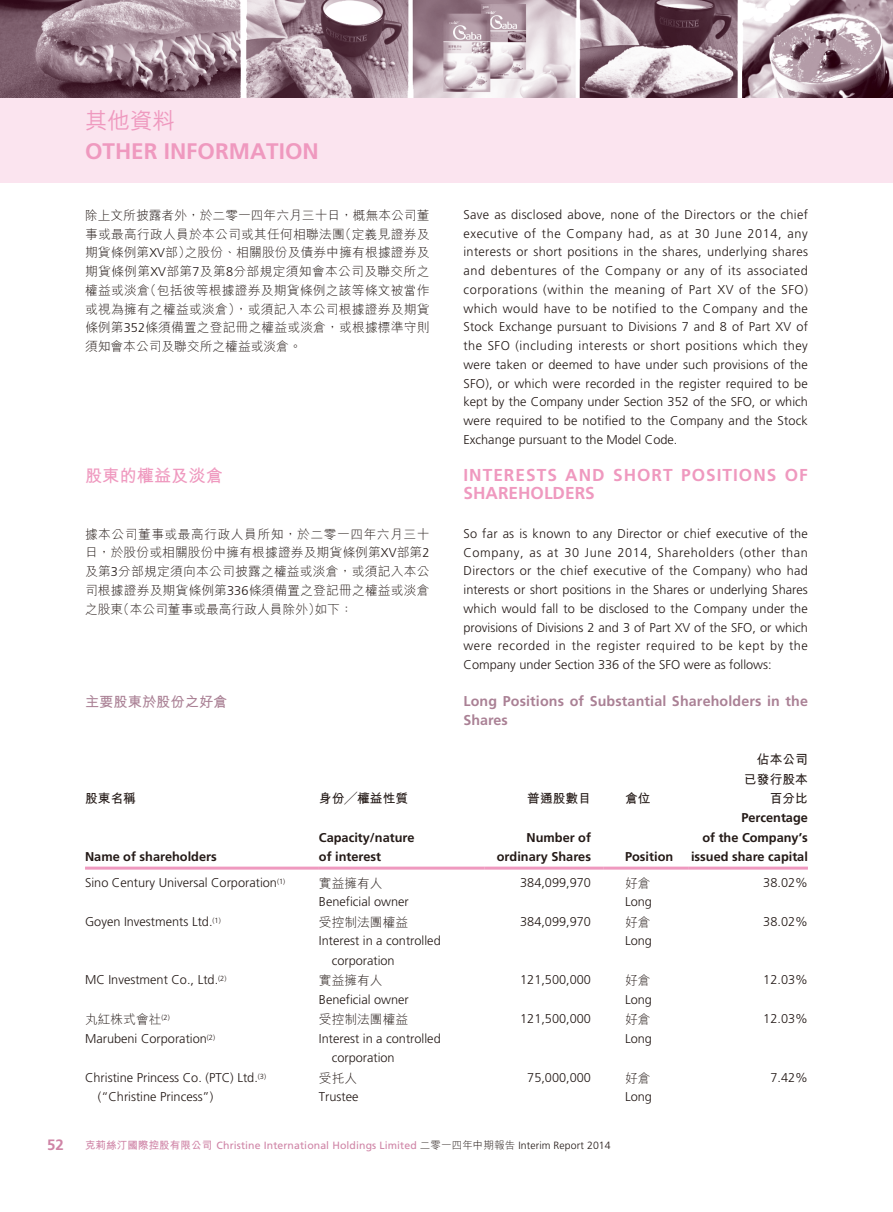
<style>
.page{position:relative;width:893px;height:1212px;background:#fff}
.page>*{position:absolute;margin:0;border:0;box-sizing:border-box;transform-origin:0 0}
.t1{font:700 22.5px "Frutiger LT Std";color:#ef99bf}
.t2{font:22.5px "M Hei HK Medium E Ten B5 H";color:#ef99bf}
.t3{font:700 17.25px/18.8px "Frutiger LT Std";letter-spacing:.06em;color:#ef99bf}
.t4{font:17.25px "M Hei HK Bold E Ten B5 H";color:#ef99bf}
.t5{font:700 15px "Frutiger LT Std";color:#cf84a6}
.t6{font:700 14.25px/18.8px "Frutiger LT Std";letter-spacing:.01em;color:#aa8195}
.t7{font:14.25px "M Hei HK Bold E Ten B5 H";color:#aa8195}
.t8{font:300 12.75px/18.8px "Frutiger LT Std";color:#231916;text-align:justify}
.t9{font:12.75px/18.8px "M Hei HK Light E Ten B5 H";color:#231916;text-align:justify}
.t10{font:700 12.75px/19.5px "Frutiger LT Std";color:#231916;text-align:right}
.t11{font:12.75px/19.5px "M Hei HK Bold E Ten B5 H";color:#231916;text-align:right}
.t12{font:10.5px "Frutiger LT Std";letter-spacing:.01em;color:#cf84a6}
.s1{font-family:"Frutiger LT Std";font-weight:300}
.s2{font-family:"M Hei HK Bold E Ten B5 H"}
.s3{font-family:"M Hei HK Light E Ten B5 H";color:#231916}
.s4{font-weight:300;color:#231916}
</style>
<div class="page">
<img style="left:0;top:0;width:893px;height:98px">
<div style="left:0;top:98px;width:893px;height:85px;background:#fbe4ef"></div>
<hr style="left:85px;top:866px;width:234px;height:3px;background:#ef99bf">
<hr style="left:319px;top:866px;width:166px;height:3px;background:#ef99bf">
<hr style="left:485px;top:866px;width:119px;height:3px;background:#ef99bf">
<hr style="left:604px;top:866px;width:85px;height:3px;background:#ef99bf">
<hr style="left:689px;top:866px;width:119px;height:3px;background:#ef99bf">
<h1 class="t2" style="left:85px;top:112px;width:91px">其他資料</h1>
<h1 class="t1" style="left:85px;top:140px;width:235px">OTHER INFORMATION</h1>
<p class="t9" style="left:85px;top:207px;width:346px">除上文所披露者外，於二零一四年六月三十日，概無本公司董事或最高行政人員於本公司或其任何相聯法團（定義見證券及期貨條例第<span class="s1">XV</span>部）之股份、相關股份及債券中擁有根據證券及期貨條例第<span class="s1">XV</span>部第<span class="s1">7</span>及第<span class="s1">8</span>分部規定須知會本公司及聯交所之權益或淡倉（包括彼等根據證券及期貨條例之該等條文被當作或視為擁有之權益或淡倉），或須記入本公司根據證券及期貨條例第<span class="s1">352</span>條須備置之登記冊之權益或淡倉，或根據標準守則須知會本公司及聯交所之權益或淡倉。</p>
<h2 class="t4" style="left:85px;top:469px;width:140px">股東的權益及淡倉</h2>
<p class="t9" style="left:85px;top:526px;width:346px">據本公司董事或最高行政人員所知，於二零一四年六月三十日，於股份或相關股份中擁有根據證券及期貨條例第<span class="s1">XV</span>部第<span class="s1">2</span>及第<span class="s1">3</span>分部規定須向本公司披露之權益或淡倉，或須記入本公司根據證券及期貨條例第<span class="s1">336</span>條須備置之登記冊之權益或淡倉之股東（本公司董事或最高行政人員除外）如下：</p>
<p class="t7" style="left:85px;top:696px;width:144px">主要股東於股份之好倉</p>
<p class="t8" style="left:463px;top:206px;width:346px">Save as disclosed above, none of the Directors or the chief executive of the Company had, as at 30 June 2014, any interests or short positions in the shares, underlying shares and debentures of the Company or any of its associated corporations (within the meaning of Part XV of the SFO) which would have to be notified to the Company and the Stock Exchange pursuant to Divisions 7 and 8 of Part XV of the SFO (including interests or short positions which they were taken or deemed to have under such provisions of the SFO), or which were recorded in the register required to be kept by the Company under Section 352 of the SFO, or which were required to be notified to the Company and the Stock Exchange pursuant to the Model Code.</p>
<h2 class="t3" style="left:463px;top:466px;width:346px">INTERESTS AND SHORT POSITIONS OF<br>SHAREHOLDERS</h2>
<p class="t8" style="left:463px;top:525px;width:346px">So far as is known to any Director or chief executive of the Company, as at 30 June 2014, Shareholders (other than Directors or the chief executive of the Company) who had interests or short positions in the Shares or underlying Shares which would fall to be disclosed to the Company under the provisions of Divisions 2 and 3 of Part XV of the SFO, or which were recorded in the register required to be kept by the Company under Section 336 of the SFO were as follows:</p>
<p class="t6" style="left:463px;top:693px;width:346px">Long Positions of Substantial Shareholders in the<br>Shares</p>
<p class="t11" style="left:85px;top:790px;width:52px">股東名稱</p>
<p class="t11" style="left:319px;top:790px;width:91px">身份╱權益性質</p>
<p class="t11" style="left:527px;top:790px;width:65px">普通股數目</p>
<p class="t11" style="left:625px;top:790px;width:27px">倉位</p>
<p class="t10" style="left:85px;top:847px;width:133px">Name of shareholders</p>
<p class="t10" style="left:319px;top:828px;width:97px;text-align:left">Capacity/nature of interest</p>
<p class="t10" style="left:497px;top:828px;width:96px">Number of ordinary Shares</p>
<p class="t10" style="left:625px;top:847px;width:50px">Position</p>
<p class="t11" style="left:744px;top:751px;width:65px">佔本公司已發行股本百分比</p>
<p class="t10" style="left:691px;top:808px;width:118px">Percentage<br>of the Company’s issued share capital</p>
<p class="t8" style="left:85px;top:874px;width:202px">Sino Century Universal Corporation<sup>(1)</sup></p>
<p class="t9" style="left:319px;top:875px;width:65px">實益擁有人</p>
<p class="t8" style="left:520px;top:874px;width:72px">384,099,970</p>
<p class="t9" style="left:625px;top:875px;width:27px">好倉</p>
<p class="t8" style="left:763px;top:874px;width:46px">38.02%</p>
<p class="t8" style="left:319px;top:893px;width:91px">Beneficial owner</p>
<p class="t8" style="left:625px;top:893px;width:28px">Long</p>
<p class="t8" style="left:85px;top:913px;width:137px">Goyen Investments Ltd.<sup>(1)</sup></p>
<p class="t9" style="left:319px;top:914px;width:91px">受控制法團權益</p>
<p class="t8" style="left:520px;top:913px;width:72px">384,099,970</p>
<p class="t9" style="left:625px;top:914px;width:27px">好倉</p>
<p class="t8" style="left:763px;top:913px;width:46px">38.02%</p>
<p class="t8" style="left:332px;top:932px;width:111px;line-height:19.5px;text-indent:-13px">Interest in a controlled corporation</p>
<p class="t8" style="left:625px;top:932px;width:28px">Long</p>
<p class="t8" style="left:85px;top:971px;width:143px">MC Investment Co., Ltd.<sup>(2)</sup></p>
<p class="t9" style="left:319px;top:972px;width:65px">實益擁有人</p>
<p class="t8" style="left:520px;top:971px;width:72px">121,500,000</p>
<p class="t9" style="left:625px;top:972px;width:27px">好倉</p>
<p class="t8" style="left:763px;top:971px;width:46px">12.03%</p>
<p class="t8" style="left:319px;top:991px;width:91px">Beneficial owner</p>
<p class="t8" style="left:625px;top:991px;width:28px">Long</p>
<p class="t9" style="left:85px;top:1011px;width:86px">丸紅株式會社<sup>(2)</sup></p>
<p class="t9" style="left:319px;top:1011px;width:91px">受控制法團權益</p>
<p class="t8" style="left:520px;top:1010px;width:72px">121,500,000</p>
<p class="t9" style="left:625px;top:1011px;width:27px">好倉</p>
<p class="t8" style="left:763px;top:1010px;width:46px">12.03%</p>
<p class="t8" style="left:85px;top:1030px;width:132px">Marubeni Corporation<sup>(2)</sup></p>
<p class="t8" style="left:332px;top:1029px;width:111px;line-height:19.5px;text-indent:-13px">Interest in a controlled corporation</p>
<p class="t8" style="left:625px;top:1030px;width:28px">Long</p>
<p class="t8" style="left:85px;top:1069px;width:183px">Christine Princess Co. (PTC) Ltd.<sup>(3)</sup></p>
<p class="t9" style="left:319px;top:1070px;width:40px">受托人</p>
<p class="t8" style="left:527px;top:1069px;width:65px">75,000,000</p>
<p class="t9" style="left:625px;top:1070px;width:27px">好倉</p>
<p class="t8" style="left:770px;top:1069px;width:39px">7.42%</p>
<p class="t8" style="left:98px;top:1088px;width:117px">(“Christine Princess”)</p>
<p class="t8" style="left:319px;top:1088px;width:41px">Trustee</p>
<p class="t8" style="left:625px;top:1088px;width:28px">Long</p>
<p class="t5" style="left:47px;top:1137px;width:18px">52</p>
<p class="t12" style="left:85px;top:1140px;width:527px"><span class="s2">克莉絲汀國際控股有限公司</span> Christine International Holdings Limited <span class="s3">二零一四年中期報告</span> <span class="s4">Interim Report 2014</span></p>
</div>
